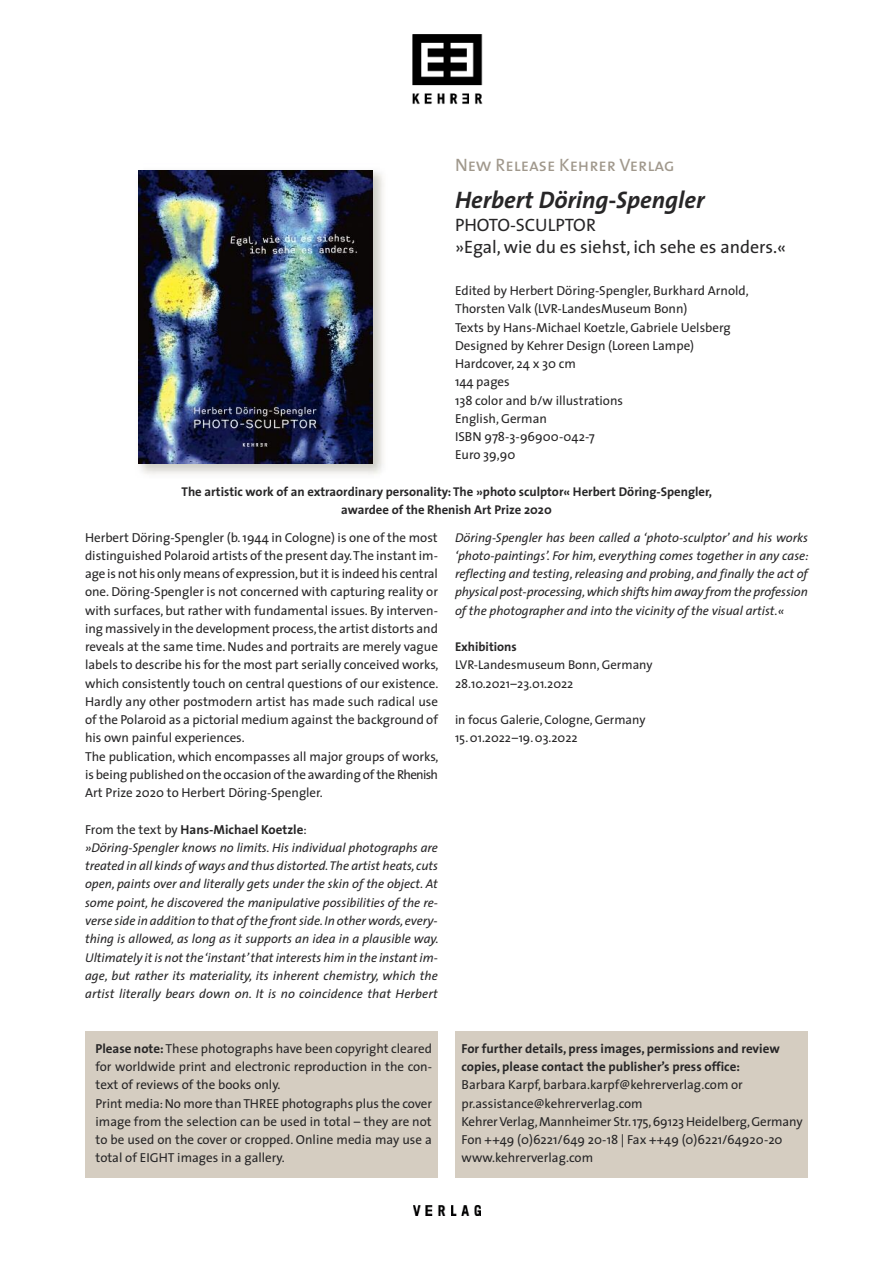
<style>
.page{position:relative;width:893px;height:1263px;background:#fff}
.page>*{position:absolute;margin:0;border:0;box-sizing:border-box;transform-origin:0 0}
.t1{font:italic 700 24px "The Sans";color:#272627}
.t2{font:18px/22.5px "The Sans";color:#272627}
.t3{font:18px "The Sans Caps";color:#a0988c}
.t4{font:13.05px/18.3px "The Sans";color:#272627}
.t5{font:700 13.05px/18.3px "The Sans";color:#272627}
.t6{font:italic 12.75px/18.3px "The Sans";color:#272627;text-align:justify}
.t7{font:700 12.75px/18.3px "The Sans";color:#272627;text-align:center}
.t8{font:12.75px/18.3px "The Sans";color:#272627}
.s1{font-weight:400}
.s2{font-size:13.05px}
.s3{font-weight:700}
</style>
<div class="page">
<img style="left:412px;top:34px;width:71px;height:71px">
<img style="left:413px;top:1205px;width:67px;height:11px">
<div style="left:455px;top:1032px;width:353px;height:146px;background:#d5cdc1"></div>
<img style="left:138px;top:170px;width:246px;height:305px">
<img style="left:139px;top:170px;width:234px;height:293px">
<div style="left:85px;top:1032px;width:353px;height:146px;background:#d5cdc1"></div>
<h2 class="t3" style="left:455px;top:159px;width:221px">New Release Kehrer Verlag</h2>
<h1 class="t1" style="left:455px;top:191px;width:251px">Herbert Döring-Spengler</h1>
<h2 class="t2" style="left:455px;top:215px;width:333px">PHOTO-SCULPTOR<br>»Egal, wie du es siehst, ich sehe es anders.«</h2>
<p class="t4" style="left:455px;top:283px;width:295px">Edited by Herbert Döring-Spengler, Burkhard Arnold,<br>Thorsten Valk (LVR-LandesMuseum Bonn)<br>Texts by Hans-Michael Koetzle, Gabriele Uelsberg<br>Designed by Kehrer Design (Loreen Lampe)<br>Hardcover, 24 x 30 cm<br>144 pages<br>138 color and b/w illustrations<br>English, German<br>ISBN 978-3-96900-042-7<br>Euro 39,90</p>
<p class="t7" style="left:182px;top:484px;width:532px">The artistic work of an extraordinary personality: The »photo sculptor« Herbert Döring-Spengler, awardee of the Rhenish Art Prize 2020</p>
<p class="t4" style="left:85px;top:529px;width:355px">Herbert Döring-Spengler (b. 1944 in Cologne) is one of the most distinguished Polaroid artists ofthe present day.The instant im&shy;age isnot his onlymeans of expression,but it is indeedhis central one. Döring-Spengler is not concerned with capturing reality or with surfaces, but rather with fundamental issues. By interven&shy;ing massively in the development process,the artist distorts and reveals at the same time. Nudes and portraits are merely vague labels to describe his for the most part serially conceived works, which consistently touch on central questions of our existence.<br>Hardly any other postmodern artist has made such radical use of the Polaroid as a pictorial medium against the background of his own painful experiences.<br>The publication, which encompasses all major groups of works, is being published on the occasion ofthe awarding ofthe Rhenish Art Prize 2020 to Herbert Döring-Spengler.</p>
<p class="t5" style="left:85px;top:821px;width:223px"><span class="s1">From the text by</span> Hans-Michael Koetzle<span class="s1">:</span></p>
<p class="t6" style="left:85px;top:840px;width:355px"><span class="s2">»</span>Döring-Spengler knows no limits. His individual photographs are treated in all kinds of ways and thus distorted.The artist heats, cuts open, paints over and literally gets under the skin of the object. At some point, he discovered the manipulative possibilities of the re&shy;verse side in addition to that ofthe front side.In otherwords,every&shy;thing is allowed, as long as it supports an idea in a plausible way.<br>Ultimately it is not the‘instant’that interests him in the instant im&shy;age, but rather its materiality, its inherent chemistry, which the artist literally bears down on. It is no coincidence that Herbert</p>
<p class="t6" style="left:455px;top:529px;width:355px">Döring-Spengler has been called a ‘photo-sculptor’ and his works ‘photo-paintings’. For him, everything comes together in any case: reflecting and testing,releasing and probing, and finally the act of physical post-processing,which shifts him away from the profession of the photographer and into the vicinity of the visual artist.<span class="s2">«</span></p>
<p class="t7" style="left:455px;top:639px;width:63px">Exhibitions</p>
<p class="t8" style="left:455px;top:657px;width:199px">LVR-Landesmuseum Bonn, Germany<br>28.10.2021–23.01.2022</p>
<p class="t8" style="left:455px;top:712px;width:192px">in focus Galerie, Cologne, Germany<br>15.01.2022–19.03.2022</p>
<p class="t4" style="left:95px;top:1040px;width:338px"><span class="s3">Please note:</span> These photographs have been copyright cleared for worldwide print and electronic reproduction in the con&shy;text of reviews of the books only.<br>Print media:No more thanTHREE photographs plus the cover image from the selection can be used in total – they are not to be used on the cover or cropped. Online media may use a total of EIGHT images in a gallery.</p>
<p class="t5" style="left:462px;top:1040px;width:320px">For further details, press images, permissions and review copies, please contact the publisher’s press office:</p>
<p class="t4" style="left:462px;top:1077px;width:343px">Barbara Karpf, barbara.karpf@kehrerverlag.com or pr.assistance@kehrerverlag.com<br>KehrerVerlag,Mannheimer Str.175,69123Heidelberg,Germany Fon ++49 (0)6221/649 20-18 | Fax ++49 (0)6221/64920-20 www.kehrerverlag.com</p>
</div>
